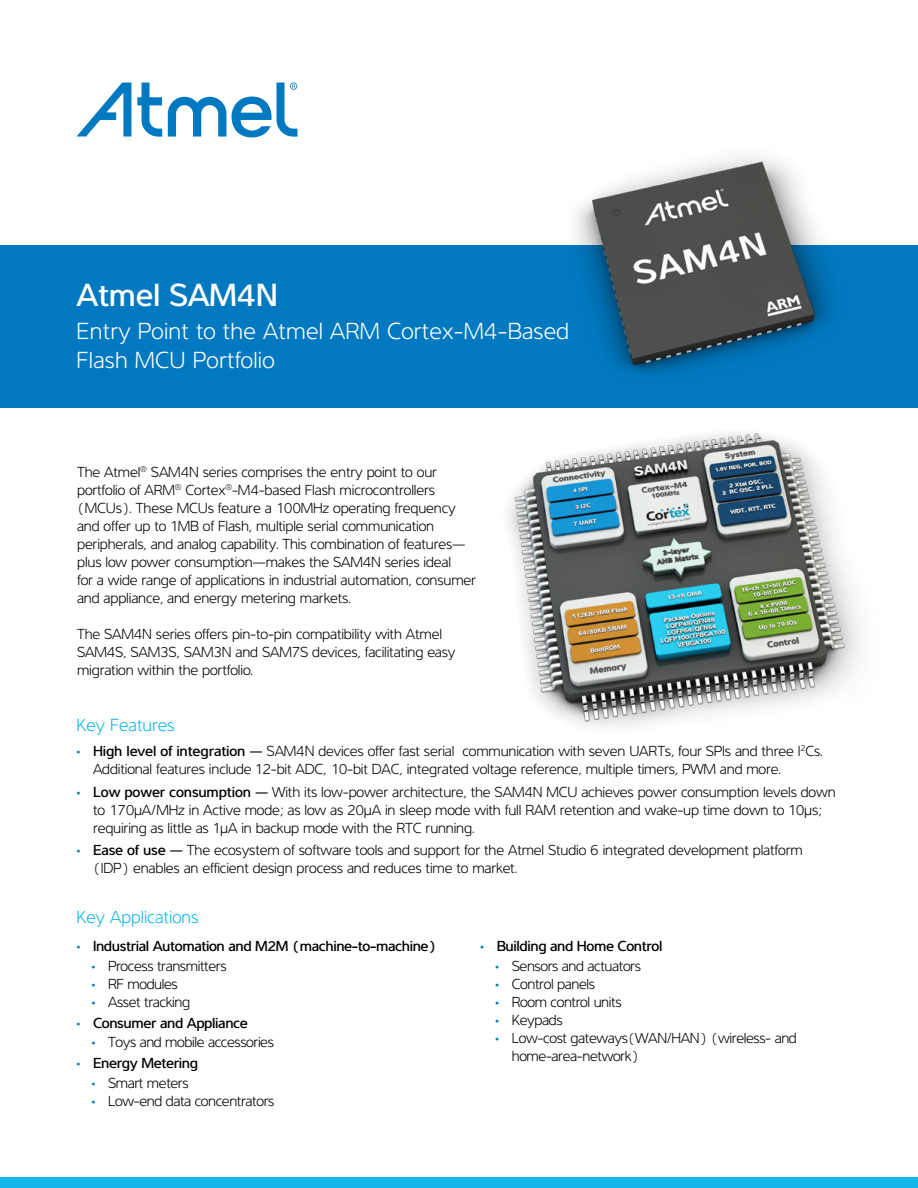
<style>
.page{position:relative;width:918px;height:1188px;background:#fff}
.page>*{position:absolute;margin:0;border:0;box-sizing:border-box;transform-origin:0 0}
.t1{font:500 33px "Interval";letter-spacing:-.01em;color:#fff}
.t2{font:300 24px/28.8px "Interval";letter-spacing:.01em;color:#fff}
.t3{font:300 18px "Interval";color:#13b6ea}
.t4{font:300 15px/18px "Interval";letter-spacing:-.01em;color:#000}
.t5{font:500 15px "Interval";letter-spacing:-.025em;color:#000}
.s1{font-weight:400;font-size:12.75px;color:#0079c1}
.s2{font-weight:500}
</style>
<div class="page">
<div style="left:0;top:246px;width:918px;height:162px;background:#0079c1"></div>
<div style="left:0;top:1177px;width:918px;height:11px;background:#13b6ea"></div>
<svg style="left:232px;top:97px;width:39px;height:40px"></svg>
<svg style="left:277px;top:83px;width:20px;height:54px"></svg>
<svg style="left:168px;top:97px;width:58px;height:40px"></svg>
<svg style="left:77px;top:83px;width:54px;height:54px"></svg>
<svg style="left:137px;top:83px;width:25px;height:54px"></svg>
<img style="left:508px;top:433px;width:352px;height:294px">
<img style="left:553px;top:156px;width:296px;height:218px">
<h1 class="t1" style="left:77px;top:276px;width:203px">Atmel SAM4N</h1>
<h2 class="t2" style="left:77px;top:316px;width:494px">Entry Point to the Atmel ARM Cortex-M4-Based<br>Flash MCU Portfolio</h2>
<p class="t4" style="left:77px;top:463px;width:400px">The Atmel<sup>®</sup> SAM4N series comprises the entry point to our portfolio of ARM<sup>®</sup> Cortex<sup>®</sup>-M4-based Flash microcontrollers (MCUs). These MCUs feature a 100MHz operating frequency and offer up to 1MB of Flash, multiple serial communication peripherals, and analog capability. This combination of features— plus low power consumption—makes the SAM4N series ideal<br>for a wide range of applications in industrial automation, consumer and appliance, and energy metering markets.</p>
<p class="t4" style="left:77px;top:625px;width:380px">The SAM4N series offers pin-to-pin compatibility with Atmel<br>SAM4S, SAM3S, SAM3N and SAM7S devices, facilitating easy migration within the portfolio.</p>
<p class="t3" style="left:77px;top:715px;width:100px">Key Features</p>
<p class="t4" style="left:93px;top:742px;width:731px;text-indent:-16px"><span class="s1">•</span> <span class="s2">High level of integration —</span> SAM4N devices offer fast serial communication with seven UARTs, four SPIs and three I<sup>2</sup>Cs.<br>Additional features include 12-bit ADC, 10-bit DAC, integrated voltage reference, multiple timers, PWM and more.</p>
<p class="t4" style="left:93px;top:783px;width:744px;text-indent:-16px"><span class="s1">•</span> <span class="s2">Low power consumption —</span> With its low-power architecture, the SAM4N MCU achieves power consumption levels down to 170µA/MHz in Active mode; as low as 20µA in sleep mode with full RAM retention and wake-up time down to 10µs; requiring as little as 1µA in backup mode with the RTC running.</p>
<p class="t4" style="left:93px;top:841px;width:711px;text-indent:-16px"><span class="s1">•</span> <span class="s2">Ease of use —</span> The ecosystem of software tools and support for the Atmel Studio 6 integrated development platform (IDP) enables an efficient design process and reduces time to market.</p>
<p class="t3" style="left:77px;top:907px;width:124px">Key Applications</p>
<p class="t5" style="left:77px;top:938px;width:362px"><span class="s1">•</span> Industrial Automation and M2M (machine-to-machine)</p>
<p class="t4" style="left:92px;top:956px;width:137px"><span class="s1">•</span> Process transmitters</p>
<p class="t4" style="left:92px;top:974px;width:88px"><span class="s1">•</span> RF modules</p>
<p class="t4" style="left:92px;top:992px;width:100px"><span class="s1">•</span> Asset tracking</p>
<p class="t5" style="left:77px;top:1014px;width:173px"><span class="s1">•</span> Consumer and Appliance</p>
<p class="t4" style="left:92px;top:1033px;width:184px"><span class="s1">•</span> Toys and mobile accessories</p>
<p class="t5" style="left:77px;top:1055px;width:123px"><span class="s1">•</span> Energy Metering</p>
<p class="t4" style="left:92px;top:1073px;width:99px"><span class="s1">•</span> Smart meters</p>
<p class="t4" style="left:92px;top:1091px;width:185px"><span class="s1">•</span> Low-end data concentrators</p>
<p class="t5" style="left:480px;top:938px;width:184px"><span class="s1">•</span> Building and Home Control</p>
<p class="t4" style="left:495px;top:956px;width:147px"><span class="s1">•</span> Sensors and actuators</p>
<p class="t4" style="left:495px;top:974px;width:101px"><span class="s1">•</span> Control panels</p>
<p class="t4" style="left:495px;top:992px;width:128px"><span class="s1">•</span> Room control units</p>
<p class="t4" style="left:495px;top:1010px;width:69px"><span class="s1">•</span> Keypads</p>
<p class="t4" style="left:512px;top:1028px;width:287px;text-indent:-16px"><span class="s1">•</span> Low-cost gateways(WAN/HAN) (wireless- and home-area-network)</p>
</div>
